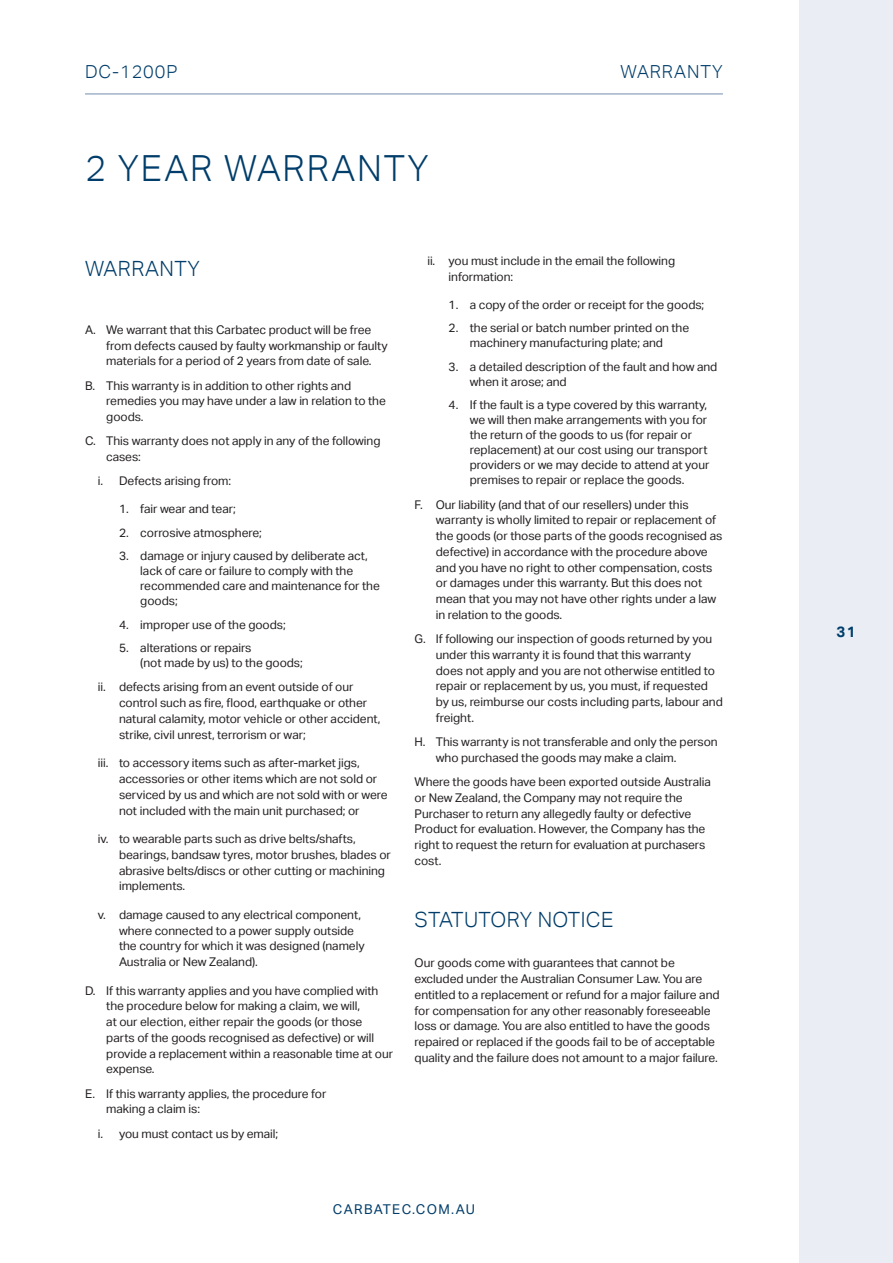
<style>
.page{position:relative;width:893px;height:1263px;background:#fff}
.page>*{position:absolute;margin:0;border:0;box-sizing:border-box;transform-origin:0 0}
._01_SECTION_HEAD{font:300 36px "Aktiv Grotesk";letter-spacing:.05em;color:#003d6a}
._02_SUBHEAD_BLUE{font:300 21px "Aktiv Grotesk";letter-spacing:.02em;color:#003d6a}
._03_FOLIO{font:300 18px "Aktiv Grotesk";letter-spacing:.05em;color:#003d6a}
.t1{font:700 15px "Aktiv Grotesk";color:#003d6a}
.t2{font:13.5px "Aktiv Grotesk";letter-spacing:.1em;color:#003d6a}
.WARRANTY_LEVEL_00{font:12px/15.8px "Aktiv Grotesk";letter-spacing:-.005em;color:#231f20}
</style>
<div class="page">
<div style="left:799px;top:0;width:94px;height:1263px;background:#eaeef4"></div>
<hr style="left:85px;top:94px;width:638px;height:1px;background:#738caf">
<h3 class="_03_FOLIO" style="left:85px;top:61px;width:94px">DC-1200P</h3>
<p class="_01_SECTION_HEAD" style="left:85px;top:147px;width:345px">2 YEAR WARRANTY</p>
<p class="_03_FOLIO" style="left:621px;top:61px;width:104px">WARRANTY</p>
<p class="_02_SUBHEAD_BLUE" style="left:85px;top:257px;width:116px">WARRANTY</p>
<p class="WARRANTY_LEVEL_00" style="left:106px;top:322px;width:283px;text-indent:-21px">A. We warrant that this Carbatec product will be free from defects caused by faulty workmanship or faulty materials for a period of 2 years from date of sale.</p>
<p class="WARRANTY_LEVEL_00" style="left:106px;top:378px;width:281px;text-indent:-21px">B. This warranty is in addition to other rights and remedies you may have under a law in relation to the goods.</p>
<p class="WARRANTY_LEVEL_00" style="left:106px;top:433px;width:276px;text-indent:-21px">C. This warranty does not apply in any of the following cases:</p>
<p class="WARRANTY_LEVEL_00" style="left:98px;top:473px;width:135px">i. Defects arising from:</p>
<p class="WARRANTY_LEVEL_00" style="left:119px;top:501px;width:118px">1. fair wear and tear;</p>
<p class="WARRANTY_LEVEL_00" style="left:119px;top:525px;width:144px">2. corrosive atmosphere;</p>
<p class="WARRANTY_LEVEL_00" style="left:140px;top:549px;width:241px;line-height:15px;text-indent:-21px">3. damage or injury caused by deliberate act, lack of care or failure to comply with the recommended care and maintenance for the goods;</p>
<p class="WARRANTY_LEVEL_00" style="left:119px;top:617px;width:168px">4. improper use of the goods;</p>
<p class="WARRANTY_LEVEL_00" style="left:140px;top:641px;width:164px;line-height:15px;text-indent:-21px">5. alterations or repairs<br>(not made by us) to the goods;</p>
<p class="WARRANTY_LEVEL_00" style="left:119px;top:679px;width:263px;text-indent:-21px">ii. defects arising from an event outside of our control such as fire, flood, earthquake or other natural calamity, motor vehicle or other accident, strike, civil unrest, terrorism or war;</p>
<p class="WARRANTY_LEVEL_00" style="left:119px;top:755px;width:270px;text-indent:-21px">iii. to accessory items such as after-market jigs, accessories or other items which are not sold or serviced by us and which are not sold with or were not included with the main unit purchased; or</p>
<p class="WARRANTY_LEVEL_00" style="left:119px;top:831px;width:273px;text-indent:-21px">iv. to wearable parts such as drive belts/shafts, bearings, bandsaw tyres, motor brushes, blades or abrasive belts/discs or other cutting or machining implements.</p>
<p class="WARRANTY_LEVEL_00" style="left:119px;top:907px;width:247px;text-indent:-21px">v. damage caused to any electrical component, where connected to a power supply outside the country for which it was designed (namely Australia or New Zealand).</p>
<p class="WARRANTY_LEVEL_00" style="left:106px;top:982px;width:288px;text-indent:-21px">D. If this warranty applies and you have complied with the procedure below for making a claim, we will,<br>at our election, either repair the goods (or those parts of the goods recognised as defective) or will provide a replacement within a reasonable time at our expense.</p>
<p class="WARRANTY_LEVEL_00" style="left:106px;top:1085px;width:222px;text-indent:-21px">E. If this warranty applies, the procedure for making a claim is:</p>
<p class="WARRANTY_LEVEL_00" style="left:98px;top:1125px;width:182px">i. you must contact us by email;</p>
<p class="WARRANTY_LEVEL_00" style="left:449px;top:253px;width:228px;text-indent:-21px">ii. you must include in the email the following information:</p>
<p class="WARRANTY_LEVEL_00" style="left:449px;top:297px;width:257px">1. a copy of the order or receipt for the goods;</p>
<p class="WARRANTY_LEVEL_00" style="left:449px;top:321px;width:242px;line-height:15px;text-align:center">2. the serial or batch number printed on the machinery manufacturing plate; and</p>
<p class="WARRANTY_LEVEL_00" style="left:470px;top:359px;width:249px;line-height:15px;text-indent:-21px">3. a detailed description of the fault and how and when it arose; and</p>
<p class="WARRANTY_LEVEL_00" style="left:470px;top:398px;width:241px;line-height:15px;text-indent:-21px">4. If the fault is a type covered by this warranty, we will then make arrangements with you for the return of the goods to us (for repair or replacement) at our cost using our transport providers or we may decide to attend at your premises to repair or replace the goods.</p>
<p class="WARRANTY_LEVEL_00" style="left:436px;top:496px;width:288px;text-indent:-21px">F. Our liability (and that of our resellers) under this warranty is wholly limited to repair or replacement of the goods (or those parts of the goods recognised as defective) in accordance with the procedure above and you have no right to other compensation, costs or damages under this warranty. But this does not mean that you may not have other rights under a law in relation to the goods.</p>
<p class="WARRANTY_LEVEL_00" style="left:436px;top:631px;width:288px;text-indent:-21px">G. If following our inspection of goods returned by you under this warranty it is found that this warranty<br>does not apply and you are not otherwise entitled to repair or replacement by us, you must, if requested by us, reimburse our costs including parts, labour and freight.</p>
<p class="WARRANTY_LEVEL_00" style="left:436px;top:734px;width:283px;text-indent:-21px">H. This warranty is not transferable and only the person who purchased the goods may make a claim.</p>
<p class="WARRANTY_LEVEL_00" style="left:415px;top:774px;width:298px">Where the goods have been exported outside Australia or New Zealand, the Company may not require the Purchaser to return any allegedly faulty or defective Product for evaluation. However, the Company has the right to request the return for evaluation at purchasers cost.</p>
<p class="_02_SUBHEAD_BLUE" style="left:415px;top:908px;width:200px">STATUTORY NOTICE</p>
<p class="WARRANTY_LEVEL_00" style="left:415px;top:955px;width:306px">Our goods come with guarantees that cannot be excluded under the Australian Consumer Law. You are entitled to a replacement or refund for a major failure and for compensation for any other reasonably foreseeable loss or damage. You are also entitled to have the goods repaired or replaced if the goods fail to be of acceptable quality and the failure does not amount to a major failure.</p>
<p class="t2" style="left:333px;top:1201px;width:144px">CARBATEC.COM.AU</p>
<p class="t1" style="left:837px;top:623px;width:21px">31</p>
</div>
